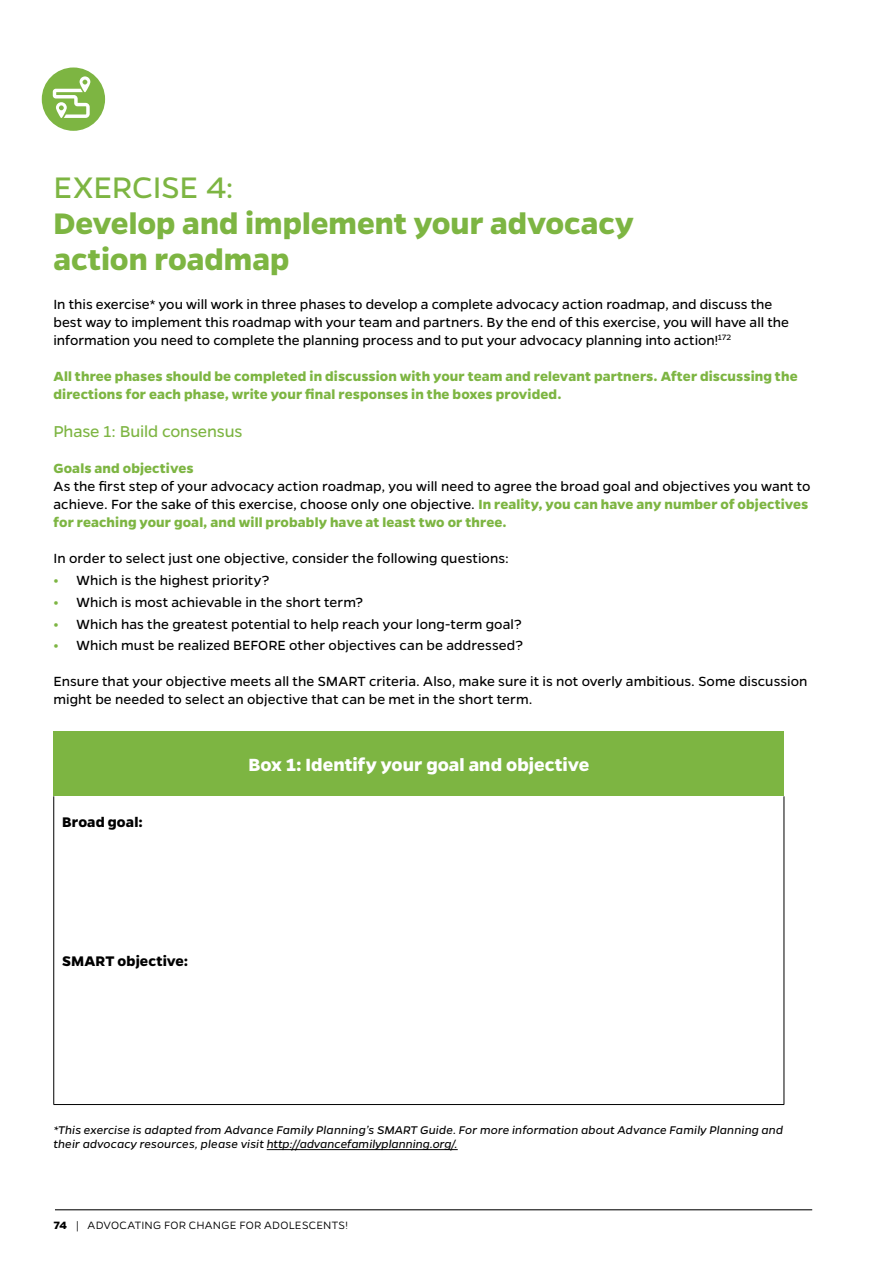
<style>
.page{position:relative;width:893px;height:1263px;background:#fff}
.page>*{position:absolute;margin:0;border:0;box-sizing:border-box;transform-origin:0 0}
.t1{font:700 33.6px/35.7px "Gentona";color:#7db542}
.t2{font:33.6px "Gentona";letter-spacing:-.005em;color:#7db542}
.t3{font:700 19.95px "Gentona";letter-spacing:.005em;color:#fff}
.t4{font:17.85px "Gentona";letter-spacing:-.01em;color:#7db542}
.t5{font:700 15.75px "Gentona";letter-spacing:.005em;color:#000}
.t6{font:15px/18px "Gentona";letter-spacing:.005em;color:#000}
.t7{font:700 15px/18px "Gentona";letter-spacing:.01em;color:#7db542}
.t8{font:italic 12.6px/14.7px "Gentona";letter-spacing:.01em;color:#000}
.t9{font:300 12px "Gentona";letter-spacing:.02em;color:#000}
.s1{font-weight:700;color:#7db542}
.s2{font-weight:700}
</style>
<div class="page">
<div style="left:42px;top:68px;width:63px;height:63px;background:#7db542;border-radius:50%"></div>
<svg style="left:53px;top:76px;width:37px;height:42px"></svg>
<hr style="left:55px;top:1209px;width:757px;height:1px;background:#000">
<hr style="left:267px;top:1149px;width:191px;height:1px;background:#000">
<div style="left:54px;top:731px;width:730px;height:65px;background:#7db542"></div>
<hr style="left:53px;top:1104px;width:731px;height:1px;background:#000">
<hr style="left:53px;top:796px;width:1px;height:308px;background:#000">
<hr style="left:784px;top:796px;width:1px;height:308px;background:#000">
<h1 class="t2" style="left:54px;top:169px;width:182px">EXERCISE 4:</h1>
<h1 class="t1" style="left:53px;top:205px;width:582px">Develop and implement your advocacy action roadmap</h1>
<p class="t6" style="left:53px;top:295px;width:737px">In this exercise* you will work in three phases to develop a complete advocacy action roadmap, and discuss the best way to implement this roadmap with your team and partners. By the end of this exercise, you will have all the information you need to complete the planning process and to put your advocacy planning into action!<sup>172</sup></p>
<p class="t7" style="left:53px;top:367px;width:746px">All three phases should be completed in discussion with your team and relevant partners. After discussing the directions for each phase, write your final responses in the boxes provided.</p>
<p class="t4" style="left:53px;top:422px;width:191px">Phase 1: Build consensus</p>
<p class="t7" style="left:53px;top:459px;width:142px">Goals and objectives</p>
<p class="t6" style="left:53px;top:478px;width:759px">As the first step of your advocacy action roadmap, you will need to agree the broad goal and objectives you want to achieve. For the sake of this exercise, choose only one objective. <span class="s1">In reality, you can have any number of objectives for reaching your goal, and will probably have at least two or three.</span></p>
<p class="t6" style="left:53px;top:550px;width:457px">In order to select just one objective, consider the following questions:</p>
<p class="t6" style="left:53px;top:571px;width:217px"><span class="s1">•</span> Which is the highest priority?</p>
<p class="t6" style="left:53px;top:593px;width:311px"><span class="s1">•</span> Which is most achievable in the short term?</p>
<p class="t6" style="left:53px;top:615px;width:470px"><span class="s1">•</span> Which has the greatest potential to help reach your long-term goal?</p>
<p class="t6" style="left:53px;top:637px;width:471px"><span class="s1">•</span> Which must be realized BEFORE other objectives can be addressed?</p>
<p class="t6" style="left:53px;top:673px;width:756px">Ensure that your objective meets all the SMART criteria. Also, make sure it is not overly ambitious. Some discussion might be needed to select an objective that can be met in the short term.</p>
<p class="t5" style="left:62px;top:813px;width:82px">Broad goal:</p>
<p class="t5" style="left:62px;top:952px;width:128px">SMART objective:</p>
<h2 class="t3" style="left:248px;top:753px;width:342px">Box 1: Identify your goal and objective</h2>
<p class="t8" style="left:53px;top:1122px;width:731px">*This exercise is adapted from Advance Family Planning’s SMART Guide. For more information about Advance Family Planning and their advocacy resources, please visit http://advancefamilyplanning.org/.</p>
<p class="t9" style="left:54px;top:1218px;width:296px"><span class="s2">74</span> | ADVOCATING FOR CHANGE FOR ADOLESCENTS!</p>
</div>
